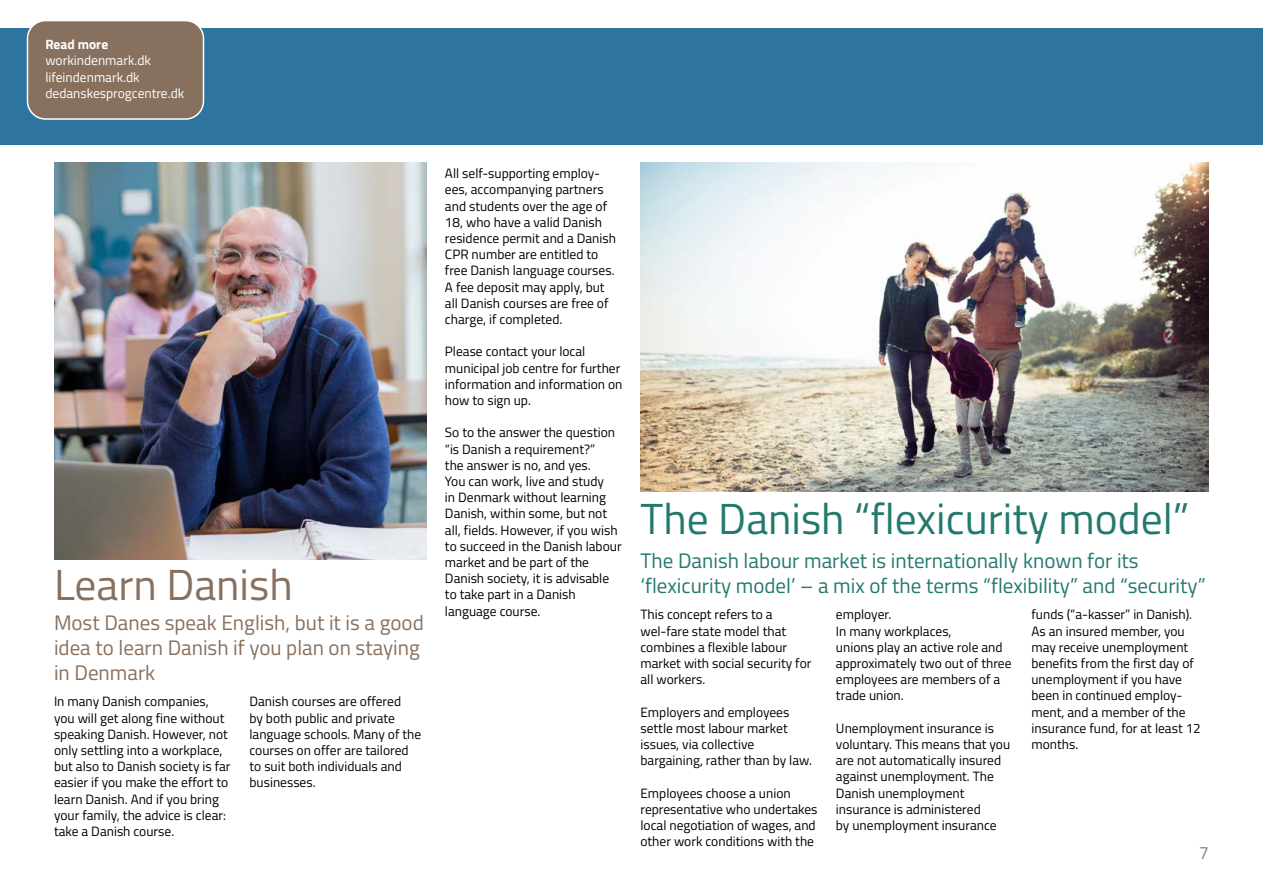
<style>
.page{position:relative;width:1263px;height:893px;background:#fff}
.page>*{position:absolute;margin:0;border:0;box-sizing:border-box;transform-origin:0 0}
.t1{font:43.5px "Titillium Web";color:#23796e}
.t2{font:43.5px "Titillium Web";color:#88705e}
.t3{font:21px/25.2px "Titillium Web";color:#23796e}
.t4{font:21px/25.2px "Titillium Web";color:#88705e}
.t5{font:18px "Titillium Web";color:#878787}
.t6{font:13.5px/16.2px "Titillium Web";color:#000}
.t7{font:13.5px/16.2px "Titillium Web";color:#fff}
.t8{font:700 13.5px "Titillium Web";color:#fff}
</style>
<div class="page">
<div style="left:0;top:29px;width:1263px;height:116px;background:#2d759e"></div>
<img style="left:54px;top:163px;width:373px;height:396px">
<div style="left:27px;top:21px;width:176px;height:98px;background:#88705e;border-radius:18px"></div>
<div style="left:27px;top:20px;width:177px;height:100px;border:2px solid #fff;border-radius:18px"></div>
<img style="left:640px;top:163px;width:569px;height:328px">
<p class="t8" style="left:45px;top:34px;width:64px">Read more</p>
<p class="t7" style="left:45px;top:52px;width:140px">workindenmark.dk lifeindenmark.dk dedanskesprogcentre.dk</p>
<h1 class="t2" style="left:54px;top:553px;width:240px">Learn Danish</h1>
<h2 class="t4" style="left:54px;top:609px;width:371px">Most Danes speak English, but it is a good idea to learn Danish if you plan on staying in Denmark</h2>
<p class="t6" style="left:54px;top:693px;width:178px">In many Danish companies, you will get along fine without speaking Danish. However, not only settling into a workplace, but also to Danish society is far easier if you make the effort to learn Danish. And if you bring your family, the advice is clear: take a Danish course.</p>
<p class="t6" style="left:249px;top:693px;width:173px">Danish courses are offered<br>by both public and private language schools. Many of the courses on offer are tailored to suit both individuals and businesses.</p>
<p class="t6" style="left:445px;top:165px;width:173px">All self-supporting employ&shy;ees, accompanying partners and students over the age of<br>18, who have a valid Danish residence permit and a Danish<br>CPR number are entitled to free Danish language courses.<br>A fee deposit may apply, but all Danish courses are free of charge, if completed.</p>
<p class="t6" style="left:445px;top:343px;width:179px">Please contact your local municipal job centre for further information and information on how to sign up.</p>
<p class="t6" style="left:445px;top:424px;width:178px">So to the answer the question “is Danish a requirement?”<br>the answer is no, and yes.<br>You can work, live and study<br>in Denmark without learning<br>Danish, within some, but not all, fields. However, if you wish to succeed in the Danish labour market and be part of the<br>Danish society, it is advisable to take part in a Danish language course.</p>
<h1 class="t1" style="left:640px;top:487px;width:550px">The Danish “flexicurity model”</h1>
<h2 class="t3" style="left:640px;top:547px;width:567px">The Danish labour market is internationally known for its ‘flexicurity model’ – a mix of the terms “flexibility” and “security”</h2>
<p class="t6" style="left:640px;top:606px;width:172px">This concept refers to a wel-fare state model that combines a flexible labour market with social security for all workers.</p>
<p class="t6" style="left:640px;top:703px;width:173px">Employers and employees settle most labour market issues, via collective bargaining, rather than by law.</p>
<p class="t6" style="left:640px;top:784px;width:179px">Employees choose a union representative who undertakes local negotiation of wages, and other work conditions with the</p>
<p class="t6" style="left:1031px;top:606px;width:171px">funds (“a-kasser” in Danish).<br>As an insured member, you may receive unemployment benefits from the first day of unemployment if you have been in continued employ&shy;ment, and a member of the insurance fund, for at least 12 months.</p>
<p class="t6" style="left:836px;top:606px;width:177px">employer.<br>In many workplaces,<br>unions play an active role and approximately two out of three employees are members of a trade union.</p>
<p class="t6" style="left:836px;top:719px;width:176px">Unemployment insurance is voluntary. This means that you are not automatically insured against unemployment. The<br>Danish unemployment insurance is administered<br>by unemployment insurance</p>
<h3 class="t5" style="left:1199px;top:840px;width:12px">7</h3>
</div>
